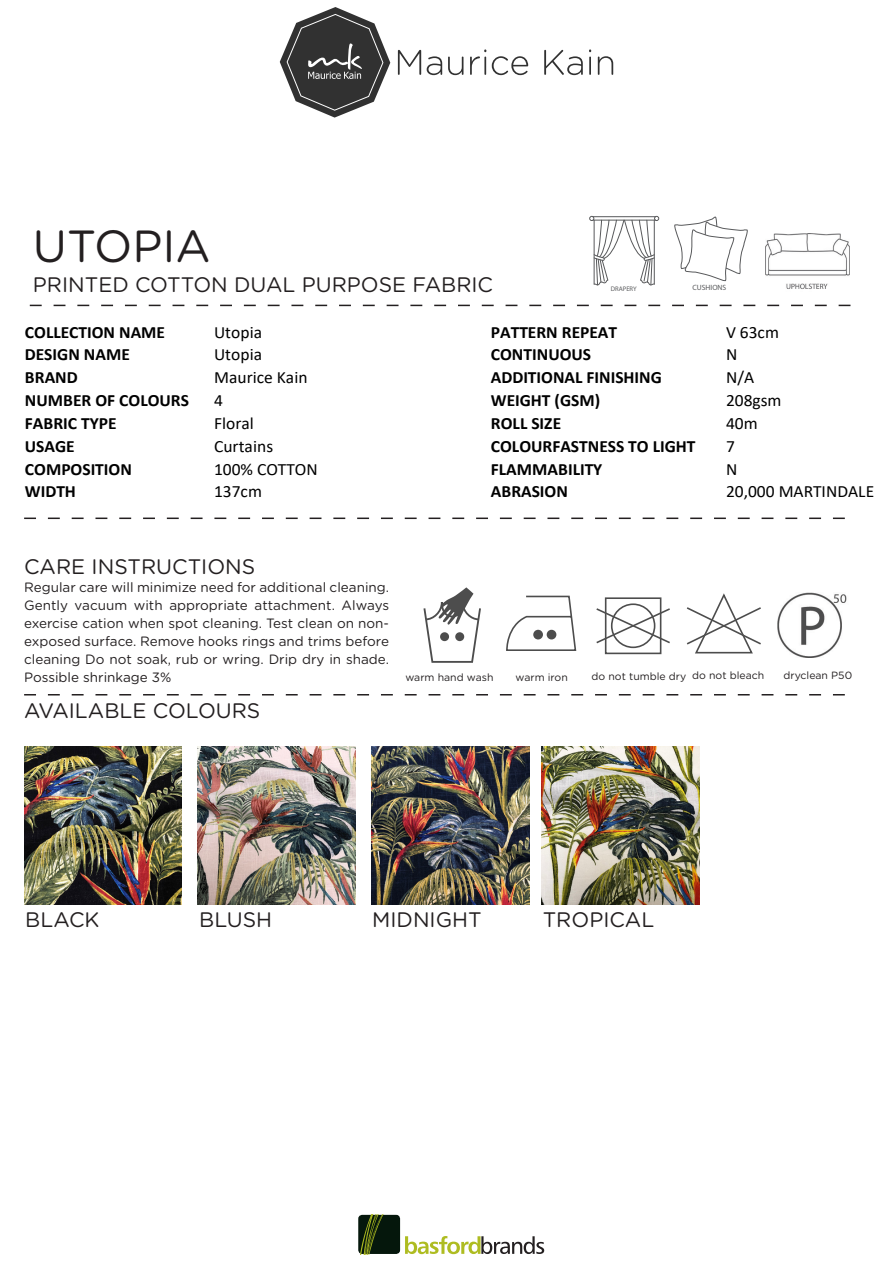
<style>
.page{position:relative;width:893px;height:1263px;background:#fff}
.page>*{position:absolute;margin:0;border:0;box-sizing:border-box;transform-origin:0 0}
.t1{font:45px "Gotham Rounded";color:#231f20}
.t2{font:21px "Gotham Rounded";color:#231f20}
.t3{font:700 17.25px "Calibri";color:#000}
.t4{font:17.25px "Calibri";color:#000}
.t5{font:13.5px/18px "Gotham Rounded";color:#231f20;text-align:justify}
.t6{font:10.5px "Gotham Rounded";color:#231f20}
.t7{font:7.65px "Myriad Pro";color:#58595b}
.t8{font:6.6px "Myriad Pro";color:#58595b}
</style>
<div class="page">
<svg style="left:280px;top:7px;width:110px;height:111px"></svg>
<svg style="left:398px;top:50px;width:23px;height:25px"></svg>
<svg style="left:427px;top:56px;width:15px;height:19px"></svg>
<svg style="left:448px;top:57px;width:15px;height:18px"></svg>
<svg style="left:470px;top:49px;width:16px;height:26px"></svg>
<svg style="left:492px;top:56px;width:36px;height:19px"></svg>
<svg style="left:544px;top:50px;width:39px;height:25px"></svg>
<svg style="left:589px;top:49px;width:2px;height:26px"></svg>
<svg style="left:598px;top:56px;width:15px;height:19px"></svg>
<svg style="left:589px;top:216px;width:70px;height:70px"></svg>
<svg style="left:674px;top:216px;width:74px;height:66px"></svg>
<svg style="left:30px;top:305px;width:820px;height:1px"></svg>
<svg style="left:24px;top:517px;width:821px;height:2px"></svg>
<svg style="left:506px;top:595px;width:71px;height:56px"></svg>
<svg style="left:596px;top:607px;width:74px;height:38px"></svg>
<div style="left:605px;top:597px;width:56px;height:57px;border:2px solid #4d4d4d"></div>
<div style="left:611px;top:603px;width:44px;height:45px;border:2px solid #4d4d4d;border-radius:50%"></div>
<svg style="left:687px;top:595px;width:74px;height:59px"></svg>
<img style="left:777px;top:592px;width:70px;height:65px">
<svg style="left:423px;top:587px;width:58px;height:76px"></svg>
<svg style="left:24px;top:694px;width:821px;height:1px"></svg>
<div style="left:358px;top:1215px;width:42px;height:39px;background:#05170c;border-radius:4px"></div>
<img style="left:360px;top:1215px;width:23px;height:39px">
<svg style="left:405px;top:1236px;width:139px;height:18px"></svg>
<img style="left:24px;top:747px;width:158px;height:157px">
<img style="left:198px;top:747px;width:157px;height:157px">
<img style="left:371px;top:747px;width:158px;height:157px">
<img style="left:766px;top:234px;width:83px;height:55px">
<img style="left:542px;top:747px;width:157px;height:157px">
<p class="t1" style="left:33px;top:215px;width:179px">UTOPIA</p>
<p class="t2" style="left:33px;top:270px;width:462px">PRINTED COTTON DUAL PURPOSE FABRIC</p>
<p class="t8" style="left:611px;top:285px;width:27px">DRAPERY</p>
<p class="t7" style="left:692px;top:283px;width:35px">CUSHIONS</p>
<p class="t3" style="left:25px;top:320px;width:142px">COLLECTION NAME</p>
<p class="t4" style="left:214px;top:320px;width:49px">Utopia</p>
<p class="t3" style="left:491px;top:320px;width:128px">PATTERN REPEAT</p>
<p class="t4" style="left:726px;top:320px;width:54px">V 63cm</p>
<p class="t3" style="left:25px;top:343px;width:106px">DESIGN NAME</p>
<p class="t4" style="left:214px;top:343px;width:49px">Utopia</p>
<p class="t3" style="left:491px;top:343px;width:102px">CONTINUOUS</p>
<p class="t4" style="left:726px;top:343px;width:13px">N</p>
<p class="t3" style="left:25px;top:365px;width:54px">BRAND</p>
<p class="t4" style="left:214px;top:366px;width:95px">Maurice Kain</p>
<p class="t3" style="left:491px;top:365px;width:173px">ADDITIONAL FINISHING</p>
<p class="t4" style="left:726px;top:366px;width:30px">N/A</p>
<p class="t3" style="left:25px;top:388px;width:166px">NUMBER OF COLOURS</p>
<p class="t4" style="left:214px;top:388px;width:10px">4</p>
<p class="t3" style="left:491px;top:388px;width:111px">WEIGHT (GSM)</p>
<p class="t4" style="left:726px;top:388px;width:57px">208gsm</p>
<p class="t3" style="left:25px;top:411px;width:93px">FABRIC TYPE</p>
<p class="t4" style="left:214px;top:411px;width:41px">Floral</p>
<p class="t3" style="left:491px;top:411px;width:72px">ROLL SIZE</p>
<p class="t4" style="left:726px;top:411px;width:33px">40m</p>
<p class="t3" style="left:25px;top:434px;width:51px">USAGE</p>
<p class="t4" style="left:214px;top:434px;width:61px">Curtains</p>
<p class="t3" style="left:491px;top:434px;width:206px">COLOURFASTNESS TO LIGHT</p>
<p class="t4" style="left:726px;top:434px;width:10px">7</p>
<p class="t3" style="left:25px;top:457px;width:108px">COMPOSITION</p>
<p class="t4" style="left:214px;top:457px;width:105px">100% COTTON</p>
<p class="t3" style="left:491px;top:457px;width:113px">FLAMMABILITY</p>
<p class="t4" style="left:726px;top:457px;width:13px">N</p>
<p class="t3" style="left:25px;top:479px;width:53px">WIDTH</p>
<p class="t4" style="left:214px;top:480px;width:49px">137cm</p>
<p class="t3" style="left:491px;top:479px;width:79px">ABRASION</p>
<p class="t4" style="left:726px;top:480px;width:150px">20,000 MARTINDALE</p>
<p class="t2" style="left:24px;top:552px;width:233px">CARE INSTRUCTIONS</p>
<p class="t5" style="left:24px;top:578px;width:366px">Regular care will minimize need for additional cleaning.<br>Gently vacuum with appropriate attachment. Always exercise cation when spot cleaning. Test clean on non&shy;exposed surface. Remove hooks rings and trims before cleaning Do not soak, rub or wring. Drip dry in shade.<br>Possible shrinkage 3%</p>
<p class="t2" style="left:24px;top:696px;width:238px">AVAILABLE COLOURS</p>
<p class="t6" style="left:405px;top:670px;width:90px">warm hand wash</p>
<p class="t6" style="left:515px;top:670px;width:54px">warm iron</p>
<p class="t6" style="left:592px;top:669px;width:96px">do not tumble dry</p>
<p class="t6" style="left:692px;top:668px;width:74px">do not bleach</p>
<p class="t6" style="left:783px;top:668px;width:70px">dryclean P50</p>
<p class="t2" style="left:25px;top:905px;width:76px">BLACK</p>
<p class="t2" style="left:199px;top:905px;width:75px">BLUSH</p>
<p class="t2" style="left:372px;top:905px;width:111px">MIDNIGHT</p>
<p class="t2" style="left:543px;top:905px;width:113px">TROPICAL</p>
</div>
